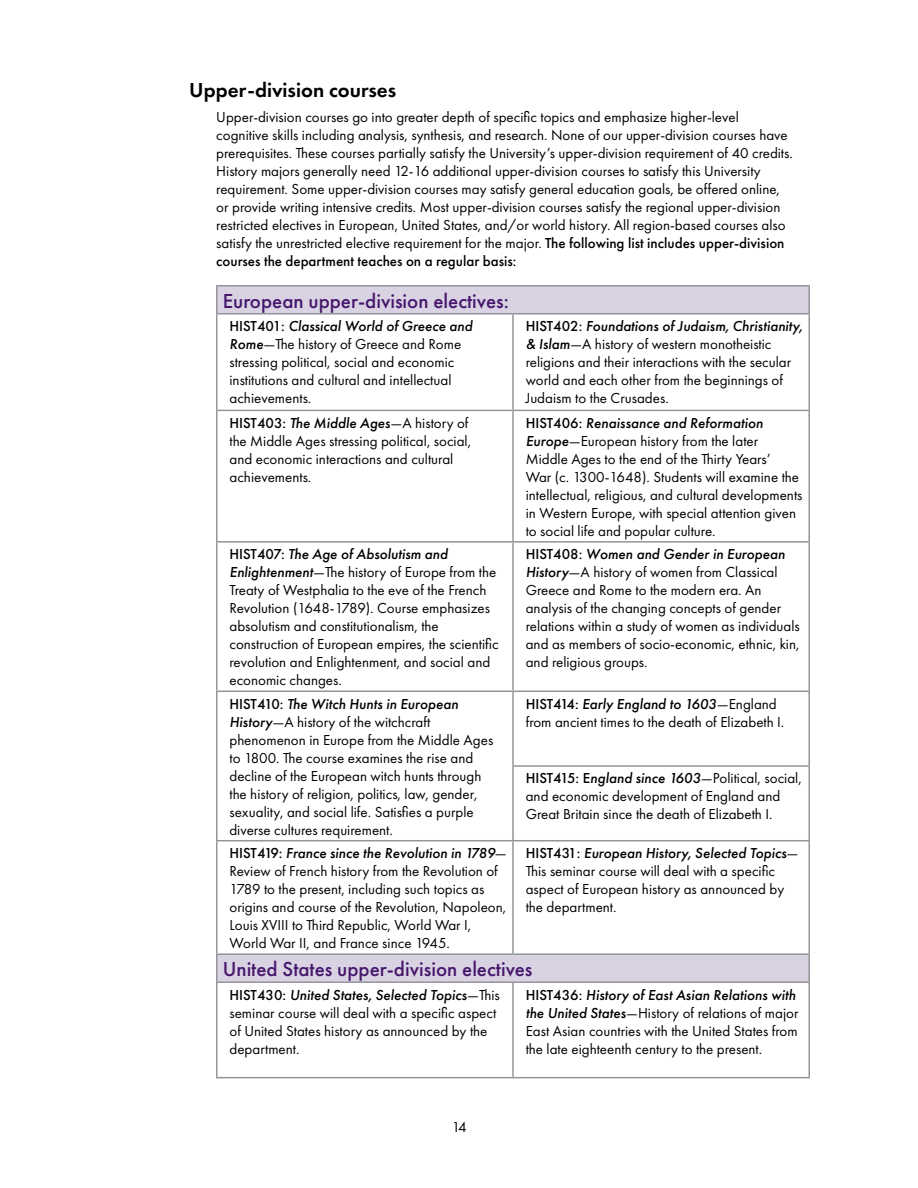
<style>
.page{position:relative;width:918px;height:1188px;background:#fff}
.page>*{position:absolute;margin:0;border:0;box-sizing:border-box;transform-origin:0 0}
.t1{font:500 21px "Futura PT";color:#46166b}
.t2{font:600 21px "Futura PT";color:#000}
.t3{font:15px/18px "Futura PT";color:#000}
.s1{font-weight:500}
.s2{font-weight:500;font-style:italic}
</style>
<div class="page">
<svg style="left:218px;top:286px;width:590px;height:695px"></svg>
<hr style="left:808px;top:286px;width:2px;height:27px;background:#939598">
<hr style="left:513px;top:313px;width:297px;height:2px;background:#939598">
<hr style="left:808px;top:315px;width:2px;height:95px;background:#939598">
<hr style="left:513px;top:410px;width:297px;height:1px;background:#939598">
<hr style="left:808px;top:411px;width:2px;height:130px;background:#939598">
<hr style="left:513px;top:541px;width:297px;height:2px;background:#939598">
<hr style="left:808px;top:543px;width:2px;height:148px;background:#939598">
<hr style="left:513px;top:691px;width:297px;height:1px;background:#939598">
<hr style="left:808px;top:692px;width:2px;height:73px;background:#939598">
<hr style="left:512px;top:765px;width:298px;height:2px;background:#939598">
<hr style="left:808px;top:767px;width:2px;height:73px;background:#939598">
<hr style="left:513px;top:840px;width:297px;height:1px;background:#939598">
<hr style="left:808px;top:841px;width:2px;height:112px;background:#939598">
<hr style="left:513px;top:953px;width:297px;height:2px;background:#939598">
<hr style="left:808px;top:955px;width:2px;height:26px;background:#939598">
<hr style="left:513px;top:981px;width:297px;height:2px;background:#939598">
<hr style="left:808px;top:983px;width:2px;height:94px;background:#939598">
<hr style="left:513px;top:1077px;width:297px;height:1px;background:#939598">
<hr style="left:216px;top:285px;width:297px;height:1px;background:#939598">
<hr style="left:216px;top:286px;width:2px;height:27px;background:#939598">
<hr style="left:513px;top:285px;width:297px;height:1px;background:#939598">
<hr style="left:216px;top:313px;width:297px;height:2px;background:#939598">
<hr style="left:216px;top:315px;width:2px;height:95px;background:#939598">
<hr style="left:512px;top:315px;width:2px;height:95px;background:#939598">
<hr style="left:216px;top:410px;width:297px;height:1px;background:#939598">
<hr style="left:216px;top:411px;width:2px;height:130px;background:#939598">
<hr style="left:512px;top:411px;width:2px;height:130px;background:#939598">
<hr style="left:216px;top:541px;width:297px;height:2px;background:#939598">
<hr style="left:216px;top:543px;width:2px;height:148px;background:#939598">
<hr style="left:512px;top:543px;width:2px;height:148px;background:#939598">
<hr style="left:216px;top:691px;width:297px;height:1px;background:#939598">
<hr style="left:216px;top:692px;width:2px;height:74px;background:#939598">
<hr style="left:512px;top:692px;width:2px;height:73px;background:#939598">
<hr style="left:216px;top:766px;width:2px;height:74px;background:#939598">
<hr style="left:512px;top:767px;width:2px;height:73px;background:#939598">
<hr style="left:216px;top:840px;width:297px;height:1px;background:#939598">
<hr style="left:216px;top:841px;width:2px;height:112px;background:#939598">
<hr style="left:512px;top:841px;width:2px;height:112px;background:#939598">
<hr style="left:216px;top:953px;width:297px;height:2px;background:#939598">
<hr style="left:216px;top:955px;width:2px;height:26px;background:#939598">
<hr style="left:216px;top:981px;width:297px;height:2px;background:#939598">
<hr style="left:216px;top:983px;width:2px;height:94px;background:#939598">
<hr style="left:512px;top:983px;width:2px;height:94px;background:#939598">
<hr style="left:216px;top:1077px;width:297px;height:1px;background:#939598">
<h1 class="t2" style="left:189px;top:77px;width:209px">Upper-division courses</h1>
<p class="t3" style="left:216px;top:108px;width:578px">Upper-division courses go into greater depth of specific topics and emphasize higher-level cognitive skills including analysis, synthesis, and research. None of our upper-division courses have prerequisites. These courses partially satisfy the University’s upper-division requirement of 40 credits.<br>History majors generally need 12-16 additional upper-division courses to satisfy this University requirement. Some upper-division courses may satisfy general education goals, be offered online, or provide writing intensive credits. Most upper-division courses satisfy the regional upper-division restricted electives in European, United States, and/or world history. All region-based courses also satisfy the unrestricted elective requirement for the major. <span class="s1">The following list includes upper-division courses the department teaches on a regular basis:</span></p>
<h1 class="t1" style="left:223px;top:288px;width:288px">European upper-division electives:</h1>
<p class="t3" style="left:230px;top:317px;width:244px"><span class="s1">HIST401:</span> <span class="s2">Classical World of Greece and Rome</span>—The history of Greece and Rome stressing political, social and economic institutions and cultural and intellectual achievements.</p>
<p class="t3" style="left:526px;top:317px;width:279px"><span class="s1">HIST402:</span> <span class="s2">Foundations of Judaism, Christianity, &amp; Islam</span>—A history of western monotheistic religions and their interactions with the secular world and each other from the beginnings of Judaism to the Crusades.</p>
<p class="t3" style="left:230px;top:414px;width:243px"><span class="s1">HIST403:</span> <span class="s2">The Middle Ages</span>—A history of the Middle Ages stressing political, social, and economic interactions and cultural achievements.</p>
<p class="t3" style="left:526px;top:414px;width:278px"><span class="s1">HIST406:</span> <span class="s2">Renaissance and Reformation Europe</span>—European history from the later Middle Ages to the end of the Thirty Years’<br>War (c. 1300-1648). Students will examine the intellectual, religious, and cultural developments in Western Europe, with special attention given to social life and popular culture.</p>
<p class="t3" style="left:230px;top:545px;width:271px"><span class="s1">HIST407:</span> <span class="s2">The Age of Absolutism and Enlightenment</span>—The history of Europe from the Treaty of Westphalia to the eve of the French Revolution (1648-1789). Course emphasizes absolutism and constitutionalism, the construction of European empires, the scientific revolution and Enlightenment, and social and economic changes.</p>
<p class="t3" style="left:526px;top:545px;width:276px"><span class="s1">HIST408:</span> <span class="s2">Women and Gender in European History</span>—A history of women from Classical Greece and Rome to the modern era. An analysis of the changing concepts of gender relations within a study of women as individuals and as members of socio-economic, ethnic, kin, and religious groups.</p>
<p class="t3" style="left:230px;top:695px;width:265px"><span class="s1">HIST410:</span> <span class="s2">The Witch Hunts in European History</span>—A history of the witchcraft phenomenon in Europe from the Middle Ages to 1800. The course examines the rise and decline of the European witch hunts through the history of religion, politics, law, gender, sexuality, and social life. Satisfies a purple diverse cultures requirement.</p>
<p class="t3" style="left:526px;top:695px;width:260px"><span class="s1">HIST414:</span> <span class="s2">Early England to 1603</span>—England from ancient times to the death of Elizabeth I.</p>
<p class="t3" style="left:526px;top:769px;width:278px"><span class="s1">HIST415: E</span><span class="s2">ngland since 1603</span>—Political, social, and economic development of England and<br>Great Britain since the death of Elizabeth I.</p>
<p class="t3" style="left:230px;top:844px;width:279px"><span class="s1">HIST419:</span> <span class="s2">France since the Revolution in 1789</span>— Review of French history from the Revolution of 1789 to the present, including such topics as origins and course of the Revolution, Napoleon, Louis XVIII to Third Republic, World War I, World War II, and France since 1945.</p>
<p class="t3" style="left:526px;top:844px;width:274px"><span class="s1">HIST431:</span> <span class="s2">European History, Selected Topics</span>— This seminar course will deal with a specific aspect of European history as announced by the department.</p>
<h1 class="t1" style="left:223px;top:957px;width:311px">United States upper-division electives</h1>
<p class="t3" style="left:230px;top:986px;width:272px"><span class="s1">HIST430:</span> <span class="s2">United States, Selected Topics</span>—This seminar course will deal with a specific aspect of United States history as announced by the department.</p>
<p class="t3" style="left:526px;top:986px;width:274px"><span class="s1">HIST436:</span> <span class="s2">History of East Asian Relations with the United States</span>—History of relations of major East Asian countries with the United States from the late eighteenth century to the present.</p>
<p class="t3" style="left:452px;top:1118px;width:17px">14</p>
</div>
